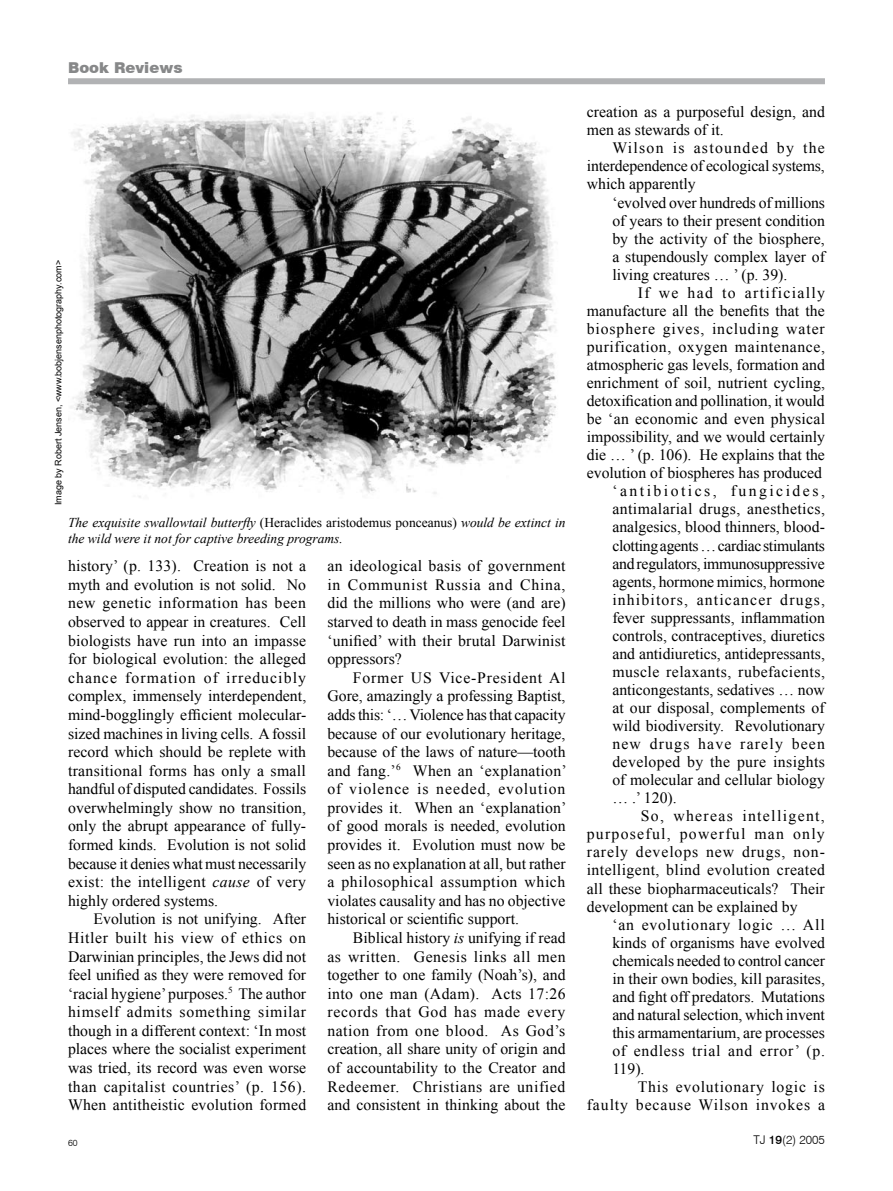
<style>
.page{position:relative;width:893px;height:1191px;background:#fff}
.page>*{position:absolute;margin:0;border:0;box-sizing:border-box;transform-origin:0 0}
.t1{font:15.75px/18.6px "Times New Roman";color:#000;text-align:justify}
.t2{font:15.75px "Times New Roman";letter-spacing:.03em;color:#000}
.t3{font:15.75px "Times New Roman";letter-spacing:.06em;color:#000}
.t4{font:15.75px "Times New Roman";letter-spacing:.055em;color:#000}
.t5{font:15.75px "Times New Roman";letter-spacing:.075em;color:#000}
.t6{font:15.75px "Times New Roman";letter-spacing:.05em;color:#000}
.t7{font:15.75px "Times New Roman";letter-spacing:.085em;color:#000}
.t8{font:15.75px "Times New Roman";letter-spacing:-.02em;color:#000}
.t9{font:15.75px "Times New Roman";letter-spacing:.04em;color:#000}
.t10{font:15.75px "Times New Roman";letter-spacing:.025em;color:#000}
.t11{font:15.75px "Times New Roman";letter-spacing:.08em;color:#000}
.t12{font:15.75px "Times New Roman";letter-spacing:.155em;color:#000}
.t13{font:900 15px "Swiss 721 BT";color:#878889}
.t14{font:italic 13.5px/16.2px "Times New Roman";color:#000}
.t15{font:300 12px "Swiss 721 BT";color:#000}
.t16{font:9px "Arial";color:#000}
.t17{font:300 9px "Swiss 721 BT";color:#000}
.s1{font-style:normal}
.s2{font-style:italic}
.s3{font-weight:500}
</style>
<div class="page">
<div style="left:68px;top:78px;width:757px;height:6px;background:#b1b2b4"></div>
<img style="left:68px;top:112px;width:489px;height:386px">
<p class="t13" style="left:68px;top:58px;width:116px">Book Reviews</p>
<p class="t16" style="left:52px;top:505px;width:247px;rotate:-90deg">Image by Robert Jensen, &lt;www.bobjensenphotography.com&gt;</p>
<p class="t14" style="left:68px;top:514px;width:499px">The exquisite swallowtail butterfly <span class="s1">(Heraclides aristodemus ponceanus)</span> would be extinct in the wild were it not for captive breeding programs.</p>
<p class="t1" style="left:68px;top:556px;width:240px">history’ (p. 133). Creation is not a myth and evolution is not solid. No new genetic information has been observed to appear in creatures. Cell biologists have run into an impasse for biological evolution: the alleged chance formation of irreducibly complex, immensely interdependent, mind-bogglingly efficient molecular&shy;sized machines in living cells. A fossil record which should be replete with transitional forms has only a small handful of disputed candidates. Fossils overwhelmingly show no transition, only the abrupt appearance of fully&shy;formed kinds. Evolution is not solid because it denies what must necessarily exist: the intelligent <span class="s2">cause</span> of very highly ordered systems.</p>
<p class="t1" style="left:68px;top:909px;width:240px;text-indent:26px">Evolution is not unifying. After Hitler built his view of ethics on Darwinian principles, the Jews did not feel unified as they were removed for ‘racial hygiene’ purposes.<sup>5</sup> The author himself admits something similar though in a different context: ‘In most places where the socialist experiment was tried, its record was even worse than capitalist countries’ (p. 156).<br>When antitheistic evolution formed</p>
<p class="t1" style="left:327px;top:556px;width:240px">an ideological basis of government in Communist Russia and China, did the millions who were (and are) starved to death in mass genocide feel ‘unified’ with their brutal Darwinist oppressors?</p>
<p class="t1" style="left:327px;top:668px;width:241px;text-indent:26px">Former US Vice-President Al Gore, amazingly a professing Baptist, adds this: ‘… Violence has that capacity because of our evolutionary heritage, because of the laws of nature—tooth and fang.’<sup>6</sup> When an ‘explanation’ of violence is needed, evolution provides it. When an ‘explanation’ of good morals is needed, evolution provides it. Evolution must now be seen as no explanation at all, but rather a philosophical assumption which violates causality and has no objective historical or scientific support.</p>
<p class="t1" style="left:327px;top:928px;width:240px;text-indent:26px">Biblical history <span class="s2">is</span> uni-fying if read as written. Genesis links all men together to one family (Noah’s), and into one man (Adam). Acts 17:26 records that God has made every nation from one blood. As God’s creation, all share unity of origin and of accountability to the Creator and Redeemer. Christians are unified and consistent in thinking about the</p>
<p class="t1" style="left:587px;top:103px;width:240px;line-height:18px">creation as a purposeful design, and men as stewards of it.</p>
<p class="t1" style="left:587px;top:139px;width:240px;line-height:18px;text-indent:26px">Wilson is astounded by the interdependence of ecological systems, which apparently</p>
<p class="t1" style="left:612px;top:193px;width:214px;line-height:18px">‘evolved over hundreds of millions of years to their present condition by the activity of the biosphere, a stupendously complex layer of living creatures … ’ (p. 39).</p>
<p class="t7" style="left:638px;top:282px;width:189px">If we had to artificially</p>
<p class="t1" style="left:587px;top:301px;width:239px">manufacture all the benefits that the</p>
<p class="t4" style="left:587px;top:318px;width:239px">biosphere gives, including water</p>
<p class="t9" style="left:587px;top:336px;width:240px">purification, oxygen maintenance,</p>
<p class="t1" style="left:587px;top:355px;width:240px">atmospheric gas levels, formation and</p>
<p class="t1" style="left:587px;top:373px;width:240px">enrichment of soil, nutrient cycling,</p>
<p class="t1" style="left:587px;top:391px;width:239px">detoxification and pollination, it would</p>
<p class="t1" style="left:587px;top:409px;width:240px">be ‘an economic and even physical</p>
<p class="t1" style="left:587px;top:427px;width:240px">impossibility, and we would certainly</p>
<p class="t1" style="left:587px;top:445px;width:240px">die … ’ (p. 106). He explains that the</p>
<p class="t1" style="left:587px;top:463px;width:237px">evolution of biospheres has produced</p>
<p class="t12" style="left:612px;top:480px;width:214px">‘antibiotics, fungicides,</p>
<p class="t2" style="left:612px;top:498px;width:214px">antimalarial drugs, anesthetics,</p>
<p class="t1" style="left:612px;top:517px;width:214px">analgesics, blood thinners, blood-</p>
<p class="t8" style="left:612px;top:534px;width:214px">clotting agents … cardiac stimulants</p>
<p class="t1" style="left:612px;top:554px;width:214px">and regulators, immunosuppressive</p>
<p class="t1" style="left:612px;top:572px;width:214px">agents, hormone mimics, hormone</p>
<p class="t5" style="left:612px;top:589px;width:214px">inhibitors, anticancer drugs,</p>
<p class="t1" style="left:612px;top:608px;width:214px">fever suppressants, inflammation</p>
<p class="t1" style="left:612px;top:626px;width:214px">controls, contraceptives, diuretics</p>
<p class="t1" style="left:612px;top:644px;width:214px">and antidiuretics, antidepressants,</p>
<p class="t2" style="left:612px;top:661px;width:214px">muscle relaxants, rubefacients,</p>
<p class="t1" style="left:612px;top:680px;width:214px">anticongestants, sedatives … now</p>
<p class="t1" style="left:612px;top:698px;width:214px">at our disposal, complements of</p>
<p class="t1" style="left:612px;top:716px;width:214px">wild biodiversity. Revolutionary</p>
<p class="t5" style="left:612px;top:733px;width:214px">new drugs have rarely been</p>
<p class="t10" style="left:612px;top:751px;width:214px">developed by the pure insights</p>
<p class="t1" style="left:612px;top:770px;width:214px">of molecular and cellular biology</p>
<p class="t1" style="left:612px;top:788px;width:66px">… .’ 120).</p>
<p class="t7" style="left:641px;top:805px;width:186px">So, whereas intelligent,</p>
<p class="t11" style="left:587px;top:823px;width:239px">purposeful, powerful man only</p>
<p class="t3" style="left:587px;top:841px;width:240px">rarely develops new drugs, non-</p>
<p class="t2" style="left:587px;top:859px;width:240px">intelligent, blind evolution created</p>
<p class="t1" style="left:587px;top:878px;width:240px">all these biopharmaceuticals? Their</p>
<p class="t1" style="left:587px;top:896px;width:212px">development can be explained by</p>
<p class="t4" style="left:612px;top:913px;width:214px">‘an evolutionary logic … All</p>
<p class="t1" style="left:612px;top:933px;width:214px">kinds of organisms have evolved</p>
<p class="t1" style="left:612px;top:951px;width:214px">chemicals needed to control cancer</p>
<p class="t1" style="left:612px;top:969px;width:214px">in their own bodies, kill parasites,</p>
<p class="t1" style="left:612px;top:987px;width:214px">and fight off predators. Mutations</p>
<p class="t1" style="left:612px;top:1005px;width:214px">and natural selection, which invent</p>
<p class="t1" style="left:612px;top:1023px;width:214px">this armamentarium, are processes</p>
<p class="t6" style="left:612px;top:1040px;width:214px">of endless trial and error’ (p.</p>
<p class="t1" style="left:612px;top:1059px;width:34px">119).</p>
<p class="t6" style="left:638px;top:1076px;width:189px">This evolutionary logic is</p>
<p class="t3" style="left:587px;top:1094px;width:240px">faulty because Wilson invokes a</p>
<p class="t17" style="left:68px;top:1137px;width:11px">60</p>
<p class="t15" style="left:753px;top:1132px;width:73px">TJ <span class="s3">19</span>(2) 2005</p>
</div>
